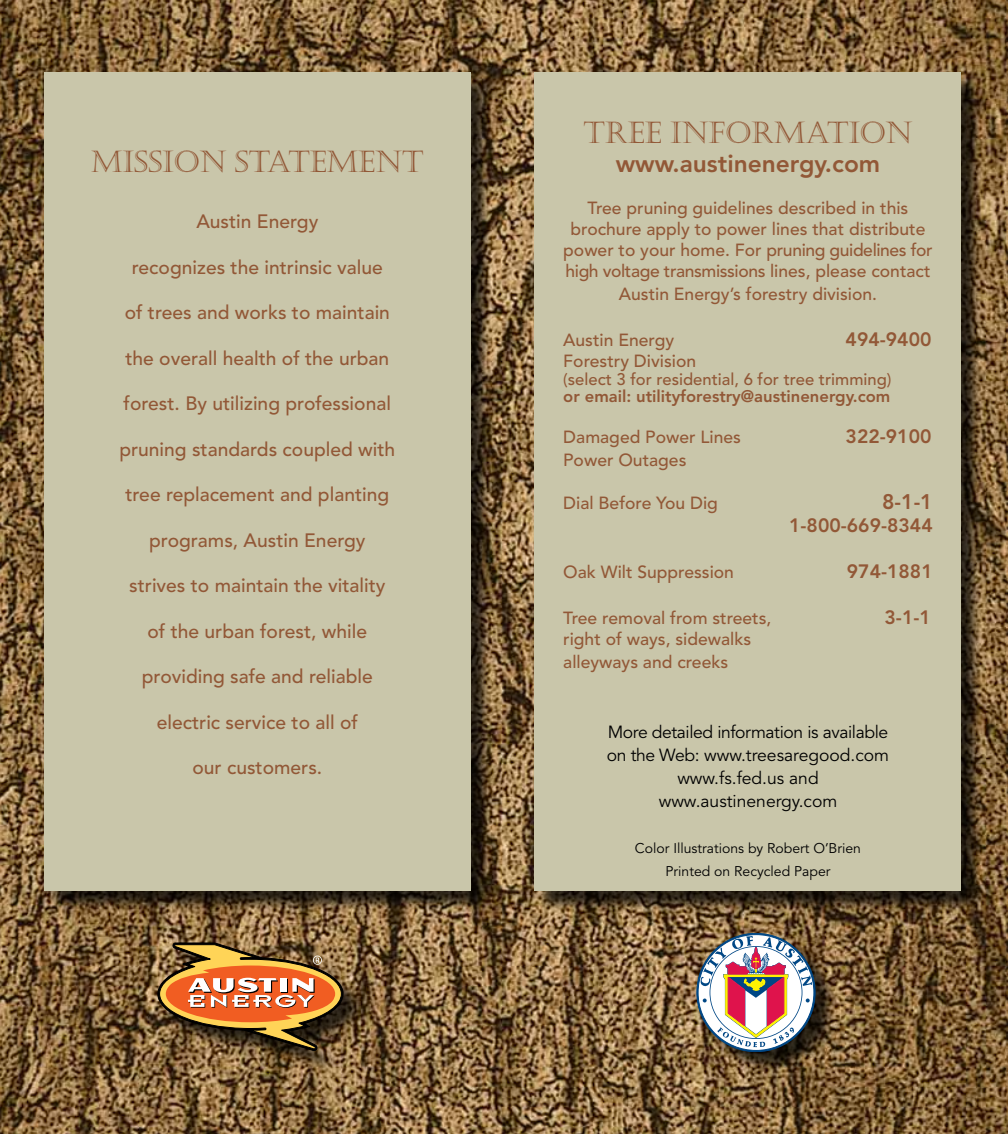
<style>
.page{position:relative;width:1008px;height:1134px;background:#fff}
.page>*{position:absolute;margin:0;border:0;box-sizing:border-box;transform-origin:0 0}
.t1{font:29.75px "Castellar";color:#925837}
.t2{font:800 24.5px "Avenir";color:#925837}
.t3{font:800 21px "Avenir";color:#925837}
.t4{font:500 19.25px "Avenir";color:#925837}
.t5{font:800 19.25px "Avenir";color:#925837}
.t6{font:500 17.5px/21px "Avenir";color:#925837;text-align:center}
.t7{font:17.5px/23.1px "Avenir";letter-spacing:-.01em;color:#000;text-align:center}
.t8{font:500 16.62px "Avenir";color:#925837}
.t9{font:800 16.62px "Avenir";color:#925837}
.t10{font:14px/23.1px "Avenir";color:#000;text-align:center}
</style>
<div class="page">
<img style="left:0;top:0;width:1008px;height:1134px">
<div style="left:537px;top:74px;width:446px;height:839px;background:#000;opacity:.75"></div>
<div style="left:534px;top:72px;width:427px;height:819px;background:#c9c6aa"></div>
<div style="left:700px;top:936px;width:137px;height:137px;background:#000;opacity:.75"></div>
<img style="left:697px;top:933px;width:118px;height:119px">
<div style="left:161px;top:945px;width:204px;height:127px;background:#000;opacity:.75"></div>
<img style="left:158px;top:943px;width:185px;height:108px">
<div style="left:47px;top:75px;width:446px;height:838px;background:#000;opacity:.75"></div>
<div style="left:44px;top:72px;width:427px;height:819px;background:#c9c6aa"></div>
<h1 class="t1" style="left:91px;top:146px;width:334px">MISSION STATEMENT</h1>
<p class="t4" style="left:196px;top:211px;width:123px">Austin Energy</p>
<p class="t4" style="left:132px;top:256px;width:253px">recognizes the intrinsic value</p>
<p class="t4" style="left:125px;top:302px;width:267px">of trees and works to maintain</p>
<p class="t4" style="left:125px;top:347px;width:265px">the overall health of the urban</p>
<p class="t4" style="left:124px;top:393px;width:269px">forest. By utilizing professional</p>
<p class="t4" style="left:119px;top:438px;width:277px">pruning standards coupled with</p>
<p class="t4" style="left:125px;top:484px;width:265px">tree replacement and planting</p>
<p class="t4" style="left:149px;top:529px;width:218px">programs, Austin Energy</p>
<p class="t4" style="left:129px;top:575px;width:258px">strives to maintain the vitality</p>
<p class="t4" style="left:148px;top:620px;width:221px">of the urban forest, while</p>
<p class="t4" style="left:142px;top:666px;width:233px">providing safe and reliable</p>
<p class="t4" style="left:157px;top:711px;width:203px">electric service to all of</p>
<p class="t4" style="left:192px;top:757px;width:131px">our customers.</p>
<h1 class="t1" style="left:583px;top:117px;width:331px">TREE INFORMATION</h1>
<h2 class="t2" style="left:616px;top:149px;width:266px">www.austinenergy.com</h2>
<p class="t6" style="left:563px;top:198px;width:371px">Tree pruning guidelines described in this brochure apply to power lines that distribute power to your home. For pruning guidelines for high voltage transmissions lines, please contact</p>
<p class="t6" style="left:619px;top:284px;width:260px">Austin Energy’s forestry division.</p>
<p class="t6" style="left:563px;top:330px;width:112px">Austin Energy</p>
<p class="t5" style="left:846px;top:328px;width:87px">494-9400</p>
<p class="t6" style="left:563px;top:351px;width:134px">Forestry Division</p>
<p class="t8" style="left:563px;top:370px;width:330px">(select 3 for residential, 6 for tree trimming)</p>
<p class="t9" style="left:563px;top:387px;width:329px">or email: utilityforestry@austinenergy.com</p>
<p class="t6" style="left:563px;top:427px;width:179px">Damaged Power Lines</p>
<p class="t5" style="left:846px;top:425px;width:87px">322-9100</p>
<p class="t6" style="left:563px;top:450px;width:125px">Power Outages</p>
<p class="t6" style="left:563px;top:493px;width:156px">Dial Before You Dig</p>
<p class="t3" style="left:882px;top:489px;width:52px">8-1-1</p>
<p class="t5" style="left:789px;top:514px;width:145px">1-800-669-8344</p>
<p class="t6" style="left:563px;top:562px;width:172px">Oak Wilt Suppression</p>
<p class="t5" style="left:847px;top:560px;width:87px">974-1881</p>
<p class="t6" style="left:563px;top:608px;width:210px">Tree removal from streets,</p>
<p class="t5" style="left:885px;top:606px;width:48px">3-1-1</p>
<p class="t6" style="left:563px;top:628px;width:189px;line-height:23.1px;text-align:left">right of ways, sidewalks alleyways and creeks</p>
<p class="t7" style="left:607px;top:721px;width:284px">More detailed information is available on the Web: www.treesaregood.com www.fs.fed.us and www.austinenergy.com</p>
<p class="t10" style="left:635px;top:837px;width:228px">Color Illustrations by Robert O’Brien<br>Printed on Recycled Paper</p>
</div>
